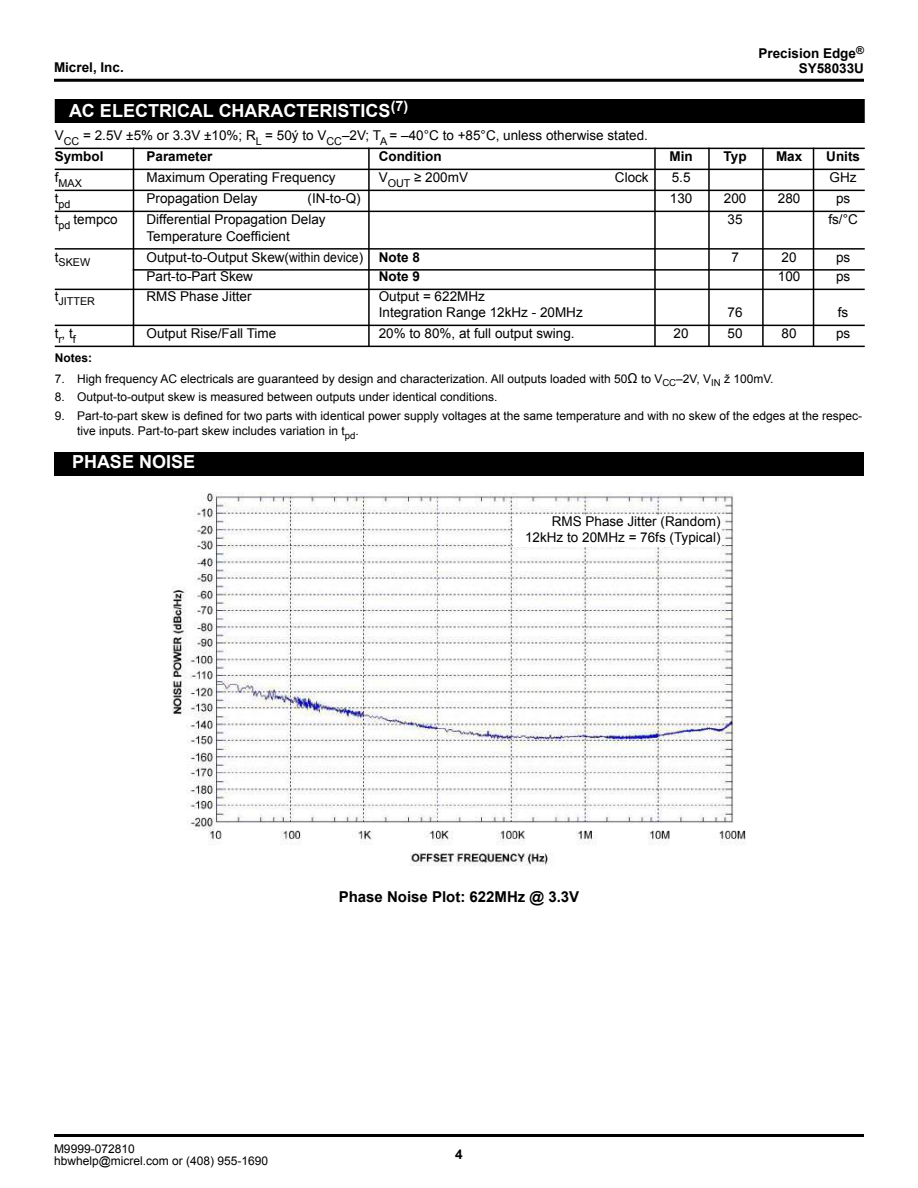
<style>
.page{position:relative;width:918px;height:1188px;background:#fff}
.page>*{position:absolute;margin:0;border:0;box-sizing:border-box;transform-origin:0 0}
.t1{font:700 18px "Arial";color:#fff}
.t2{font:700 15px "Arial";color:#000}
.t3{font:13.5px/21px "Arial";color:#000}
.t4{font:700 13.5px "Arial";color:#000}
.t5{font:12px/12px "Arial";color:#000}
.t6{font:700 12px "Arial";color:#000}
.t7{font:10.8px "Arial";color:#000}
.s1{font-weight:700}
.s2{font-size:13.5px}
</style>
<div class="page">
<hr style="left:54px;top:79px;width:810px;height:3px;background:#000">
<hr style="left:54px;top:1134px;width:810px;height:3px;background:#000">
<hr style="left:55px;top:148px;width:810px;height:1px;background:#000">
<hr style="left:55px;top:169px;width:810px;height:1px;background:#000">
<hr style="left:55px;top:190px;width:810px;height:1px;background:#000">
<hr style="left:55px;top:211px;width:810px;height:1px;background:#000">
<hr style="left:55px;top:248px;width:810px;height:2px;background:#000">
<hr style="left:133px;top:269px;width:732px;height:2px;background:#000">
<hr style="left:55px;top:289px;width:810px;height:1px;background:#000">
<hr style="left:55px;top:325px;width:810px;height:1px;background:#000">
<hr style="left:55px;top:346px;width:810px;height:1px;background:#000">
<div style="left:56px;top:100px;width:808px;height:22px;background:#000"></div>
<div style="left:55px;top:99px;width:810px;height:24px;border:2px solid #000"></div>
<hr style="left:133px;top:148px;width:1px;height:198px;background:#000">
<hr style="left:368px;top:148px;width:2px;height:198px;background:#000">
<hr style="left:654px;top:148px;width:2px;height:198px;background:#000">
<hr style="left:708px;top:148px;width:2px;height:198px;background:#000">
<hr style="left:762px;top:148px;width:2px;height:198px;background:#000">
<hr style="left:813px;top:148px;width:1px;height:198px;background:#000">
<div style="left:55px;top:453px;width:808px;height:22px;background:#000"></div>
<div style="left:54px;top:452px;width:810px;height:24px;border:2px solid #000"></div>
<img style="left:172px;top:493px;width:574px;height:373px">
<div style="left:513px;top:516px;width:208px;height:31px;background:#fff"></div>
<p class="t4" style="left:759px;top:48px;width:107px">Precision Edge<sup>®</sup></p>
<p class="t4" style="left:54px;top:63px;width:71px">Micrel, Inc.</p>
<p class="t4" style="left:799px;top:63px;width:67px">SY58033U</p>
<h1 class="t1" style="left:69px;top:99px;width:341px">AC ELECTRICAL CHARACTERISTICS<sup>(7)</sup></h1>
<p class="t3" style="left:55px;top:126px;width:595px">V<sub>CC</sub> = 2.5V ±5% or 3.3V ±10%; R<sub>L</sub> = 50ý to V<sub>CC</sub>–2V; T<sub>A</sub> = –40°C to +85°C, unless otherwise stated.<br><span class="s1">Symbol</span></p>
<p class="t4" style="left:147px;top:147px;width:68px">Parameter</p>
<p class="t4" style="left:379px;top:147px;width:64px">Condition</p>
<p class="t4" style="left:670px;top:147px;width:25px">Min</p>
<p class="t4" style="left:724px;top:147px;width:25px">Typ</p>
<p class="t4" style="left:776px;top:147px;width:28px">Max</p>
<p class="t4" style="left:826px;top:147px;width:35px">Units</p>
<p class="t7" style="left:55px;top:179px;width:29px"><sup>f</sup>MAX</p>
<p class="t3" style="left:147px;top:168px;width:191px">Maximum Operating Frequency</p>
<p class="t3" style="left:379px;top:168px;width:91px">V<sub>OUT</sub> ≥ 200mV</p>
<p class="t3" style="left:615px;top:167px;width:35px">Clock</p>
<p class="t3" style="left:672px;top:167px;width:20px">5.5</p>
<p class="t3" style="left:830px;top:167px;width:28px">GHz</p>
<p class="t7" style="left:55px;top:200px;width:17px"><sup>t</sup>pd</p>
<p class="t3" style="left:147px;top:189px;width:113px">Propagation Delay</p>
<p class="t3" style="left:308px;top:189px;width:55px">(IN-to-Q)</p>
<p class="t3" style="left:670px;top:189px;width:24px">130</p>
<p class="t3" style="left:724px;top:189px;width:24px">200</p>
<p class="t3" style="left:778px;top:189px;width:24px">280</p>
<p class="t3" style="left:836px;top:189px;width:16px">ps</p>
<p class="t3" style="left:55px;top:210px;width:65px">t<sub>pd</sub> tempco</p>
<p class="t3" style="left:147px;top:210px;width:181px">Differential Propagation Delay</p>
<p class="t3" style="left:728px;top:210px;width:17px">35</p>
<p class="t3" style="left:828px;top:210px;width:31px">fs/°C</p>
<p class="t3" style="left:147px;top:226px;width:145px">Temperature Coef昀椀cient</p>
<p class="t7" style="left:55px;top:258px;width:37px"><sup>t</sup>SKEW</p>
<p class="t3" style="left:147px;top:248px;width:275px">Output-to-Output Skew (within device) <span class="s1">Note 8</span></p>
<p class="t3" style="left:731px;top:248px;width:9px">7</p>
<p class="t3" style="left:782px;top:248px;width:17px">20</p>
<p class="t3" style="left:836px;top:248px;width:16px">ps</p>
<p class="t3" style="left:147px;top:267px;width:108px">Part-to-Part Skew</p>
<p class="t4" style="left:379px;top:271px;width:43px">Note 9</p>
<p class="t3" style="left:778px;top:267px;width:24px">100</p>
<p class="t3" style="left:836px;top:267px;width:16px">ps</p>
<p class="t7" style="left:55px;top:297px;width:42px"><sup>t</sup>JITTER</p>
<p class="t3" style="left:147px;top:287px;width:107px">RMS Phase Jitter</p>
<p class="t3" style="left:379px;top:289px;width:206px;line-height:16.5px">Output = 622MHz<br>Integration Range 12kHz - 20MHz</p>
<p class="t3" style="left:728px;top:303px;width:17px">76</p>
<p class="t3" style="left:838px;top:303px;width:12px">fs</p>
<p class="t3" style="left:55px;top:324px;width:23px">t<sub>r</sub>, t<sub>f</sub></p>
<p class="t3" style="left:147px;top:324px;width:131px">Output Rise/Fall Time</p>
<p class="t3" style="left:379px;top:324px;width:197px">20% to 80%, at full output swing.</p>
<p class="t3" style="left:674px;top:324px;width:17px">20</p>
<p class="t3" style="left:728px;top:324px;width:17px">50</p>
<p class="t3" style="left:782px;top:324px;width:17px">80</p>
<p class="t3" style="left:836px;top:324px;width:16px">ps</p>
<p class="t6" style="left:55px;top:353px;width:39px">Notes:</p>
<p class="t5" style="left:55px;top:373px;width:720px">7. High frequency AC electricals are guaranteed by design and characterization. All outputs loaded with 50<span class="s2">Ω</span> to V<sub>CC</sub>–2V, V<sub>IN</sub> ž 100mV.</p>
<p class="t5" style="left:55px;top:392px;width:444px">8. Output-to-output skew is measured between outputs under identical conditions.</p>
<p class="t5" style="left:77px;top:409px;width:787px;line-height:14.4px;text-indent:-22px">9. Part-to-part skew is de昀椀ned for two parts with identical power supply voltages at the same temperature and with no skew of the edges at the respec&shy;tive inputs. Part-to-part skew includes variation in t<sub>pd</sub>.</p>
<h1 class="t1" style="left:72px;top:450px;width:125px">PHASE NOISE</h1>
<p class="t3" style="left:525px;top:514px;width:197px;line-height:16.2px;text-align:right">RMS Phase Jitter (Random)<br>12kHz to 20MHz = 76fs (Typical)</p>
<p class="t2" style="left:339px;top:887px;width:242px">Phase Noise Plot: 622MHz @ 3.3V</p>
<p class="t5" style="left:54px;top:1144px;width:216px">M9999-072810<br>hbwhelp@micrel.com or (408) 955-1690</p>
<p class="t4" style="left:455px;top:1149px;width:9px">4</p>
</div>
